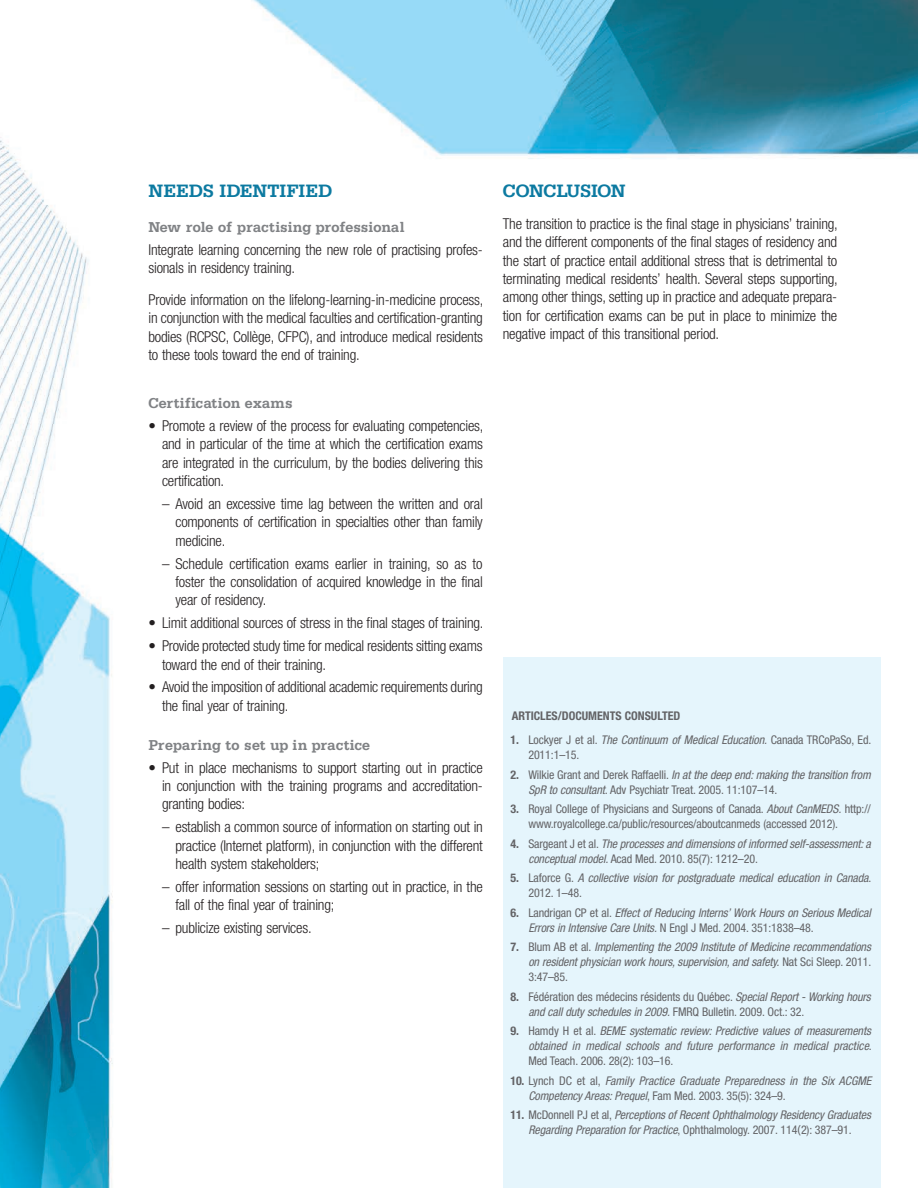
<style>
.page{position:relative;width:918px;height:1188px;background:#fff}
.page>*{position:absolute;margin:0;border:0;box-sizing:border-box;transform-origin:0 0}
.t1{font:700 18.75px "Centric SSK";letter-spacing:.025em;color:#0c7aa1}
.t2{font:700 18.75px "Centric SSK";letter-spacing:-.03em;color:#0c7aa1}
.t3{font:300 condensed 15px/18.3px "Helvetica Neue";letter-spacing:-.015em;color:#231f20;text-align:justify}
.t4{font:700 15px "Centric SSK";color:#808285}
.t5{font:italic condensed 12px/15px "Helvetica Neue";letter-spacing:-.01em;color:#636366}
.t6{font:condensed 12px/15px "Helvetica Neue";letter-spacing:-.01em;color:#636366}
.t7{font:700 condensed 12px "Helvetica Neue";color:#636366}
.s1{font-weight:700}
.s2{font-style:italic}
.s3{font-weight:700;font-style:normal}
.s4{font-style:normal}
.s5{font-family:"Vectora LH";font-style:normal;font-stretch:normal}
</style>
<div class="page">
<img style="left:0;top:0;width:918px;height:1188px">
<div style="left:503px;top:657px;width:378px;height:531px;background:#e5f5fc"></div>
<p class="t1" style="left:148px;top:180px;width:185px">NEEDS IDENTIFIED</p>
<p class="t4" style="left:148px;top:218px;width:257px">New role of practising professional</p>
<p class="t3" style="left:148px;top:240px;width:336px">Integrate learning concerning the new role of practising profes&shy;sionals in residency training.</p>
<p class="t3" style="left:148px;top:290px;width:336px">Provide information on the lifelong-learning-in-medicine process, in conjunction with the medical faculties and certification-granting bodies (RCPSC, Collège, CFPC), and introduce medical residents to these tools toward the end of training.</p>
<p class="t4" style="left:148px;top:394px;width:145px">Certification exams</p>
<p class="t3" style="left:162px;top:416px;width:323px;text-indent:-14px">• Promote a review of the process for evaluating competencies, and in particular of the time at which the certification exams are integrated in the curriculum, by the bodies delivering this certification.</p>
<p class="t3" style="left:176px;top:494px;width:309px;text-indent:-14px">– Avoid an excessive time lag between the written and oral components of certification in specialties other than family medicine.</p>
<p class="t3" style="left:176px;top:554px;width:309px;text-indent:-14px">– Schedule certification exams earlier in training, so as to foster the consolidation of acquired knowledge in the final year of residency.</p>
<p class="t3" style="left:148px;top:614px;width:337px">• Limit additional sources of stress in the final stages of training.</p>
<p class="t3" style="left:162px;top:637px;width:322px;text-indent:-14px">• Provide protected study time for medical residents sitting exams toward the end of their training.</p>
<p class="t3" style="left:162px;top:678px;width:322px;text-indent:-14px">• Avoid the imposition of additional academic requirements during the final year of training.</p>
<p class="t4" style="left:148px;top:736px;width:223px">Preparing to set up in practice</p>
<p class="t3" style="left:162px;top:758px;width:322px;text-indent:-14px">• Put in place mechanisms to support starting out in practice in conjunction with the training programs and accreditation&shy;granting bodies:</p>
<p class="t3" style="left:176px;top:818px;width:309px;text-indent:-14px">– establish a common source of information on starting out in practice (Internet platform), in conjunction with the different health system stakeholders;</p>
<p class="t3" style="left:176px;top:877px;width:309px;text-indent:-14px">– offer information sessions on starting out in practice, in the fall of the final year of training;</p>
<p class="t3" style="left:162px;top:919px;width:151px">– publicize existing services.</p>
<p class="t2" style="left:503px;top:180px;width:124px">CONCLUSION</p>
<p class="t3" style="left:503px;top:214px;width:336px">The transition to practice is the final stage in physicians’ training, and the different components of the final stages of residency and the start of practice entail additional stress that is detrimental to terminating medical residents’ health. Several steps supporting, among other things, setting up in practice and adequate prepara&shy;tion for certification exams can be put in place to minimize the negative impact of this transitional period.</p>
<p class="t7" style="left:512px;top:708px;width:170px">ARTICLES/DOCUMENTS CONSULTED</p>
<p class="t6" style="left:528px;top:732px;width:345px;text-indent:-18px"><span class="s1">1.</span> Lockyer J et al. <span class="s2">The Continuum of Medical Education.</span> Canada TRCoPaSo, Ed.<br>2011:1–15.</p>
<p class="t6" style="left:528px;top:767px;width:344px;text-indent:-18px"><span class="s1">2.</span> Wilkie Grant and Derek Raffaelli. <span class="s2">In at the deep end: making the transition from<br>SpR to consultant.</span> Adv Psychiatr Treat. 2005. 11:107–14.</p>
<p class="t6" style="left:528px;top:801px;width:344px;text-indent:-18px"><span class="s1">3.</span> Royal College of Physicians and Surgeons of Canada. <span class="s2">About CanMEDS.</span> http:// www.royalcollege.ca/public/resources/aboutcanmeds (accessed 2012).</p>
<p class="t5" style="left:528px;top:836px;width:344px;text-indent:-18px"><span class="s3">4.</span> <span class="s4">Sargeant J et al.</span> The processes and dimensions of informed self-assessment: a conceptual model. <span class="s4">Acad Med. 2010. 85(7): 1212–20.</span></p>
<p class="t5" style="left:528px;top:870px;width:344px;text-indent:-18px"><span class="s3">5.</span> <span class="s4">Laforce G.</span> A collective vision for postgraduate medical education in Canada<span class="s4">.<br>2012. 1–48.</span></p>
<p class="t5" style="left:528px;top:905px;width:344px;text-indent:-18px"><span class="s3">6.</span> <span class="s4">Landrigan CP et al.</span> Effect of Reducing Interns’ Work Hours on Serious Medical<br>Errors in Intensive Care Units. <span class="s4">N Engl J Med. 2004. 351:1838–48.</span></p>
<p class="t5" style="left:528px;top:939px;width:344px;text-align:justify;text-indent:-18px"><span class="s3">7.</span> <span class="s4">Blum AB et al.</span> Implementing the 2009 Institute of Medicine recommendations on resident physician work hours, supervision, and safety. <span class="s4">Nat Sci Sleep. 2011.<br>3:47–85.</span></p>
<p class="t6" style="left:528px;top:989px;width:344px;text-indent:-18px"><span class="s1">8.</span> Fédération des médecins résidents du Québec. <span class="s2">Special Report - Working hours and call duty schedules in 2009.</span> FMRQ Bulletin. 2009. Oct.: 32.</p>
<p class="t5" style="left:528px;top:1023px;width:345px;text-align:justify;text-indent:-18px"><span class="s3">9.</span> <span class="s4">Hamdy H et al.</span> BEME systematic review: Predictive values of measurements obtained in medical schools and future performance in medical practice<span class="s4">.<br>Med Teach. 2006. 28(2): 103–16.</span></p>
<p class="t5" style="left:528px;top:1073px;width:345px;text-indent:-18px"><span class="s3">10.</span> <span class="s4">Lynch DC et al,</span> Family Practice Graduate Preparedness in the Six ACGME<br>Competency Areas: Prequel<span class="s4">, Fam Med. 2003. 35(5): 324–9.</span></p>
<p class="t5" style="left:510px;top:1107px;width:362px;text-align:center"><span class="s3">11.</span> <span class="s4">McDonnell PJ et al,</span> Perceptions of Recent Ophthalmology Residency Graduates<br>Regarding Preparation for Practice<span class="s4">, Ophthalmology. 2007. 114</span><span class="s5">(</span><span class="s4">2): 387–91.</span></p>
</div>
